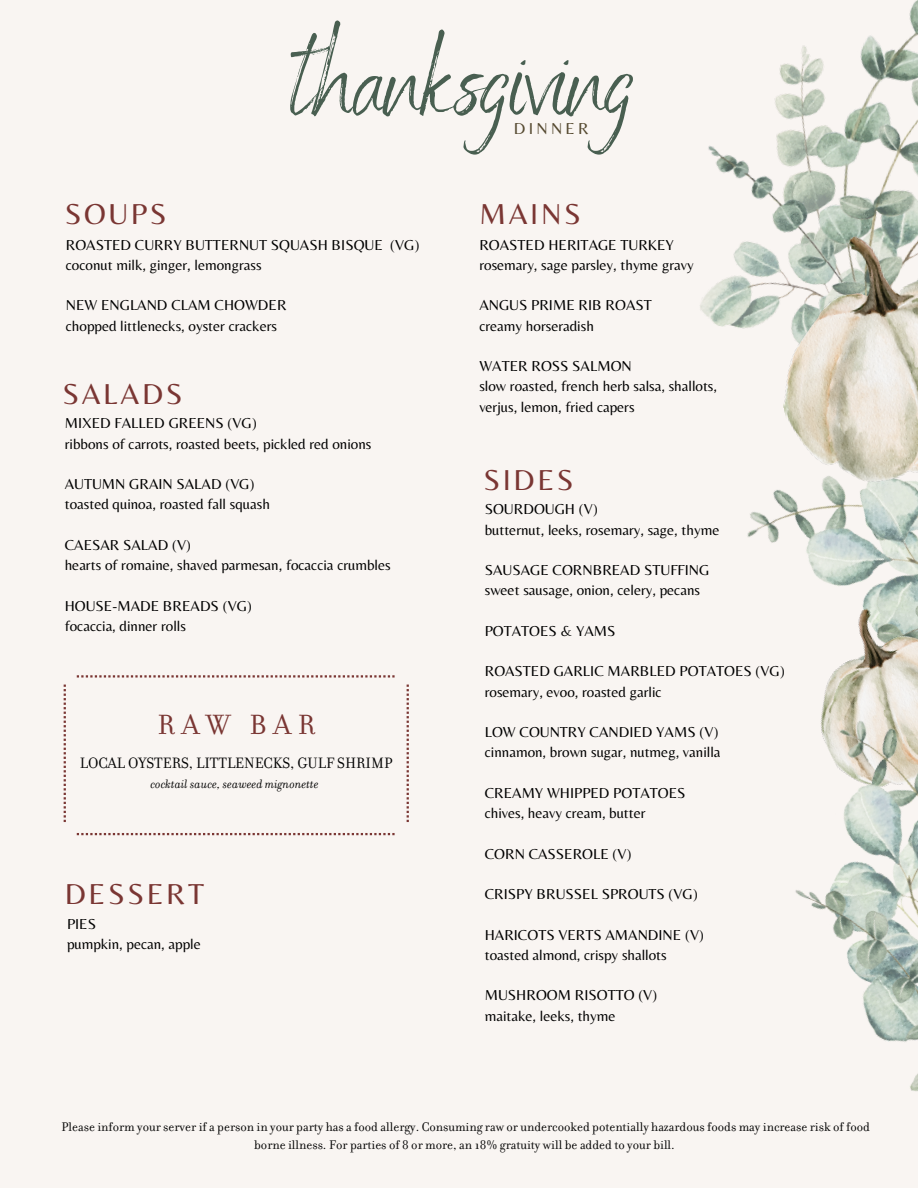
<style>
.page{position:relative;width:918px;height:1188px;background:#f9f5f2}
.page>*{position:absolute;margin:0;border:0;box-sizing:border-box;transform-origin:0 0}
.t1{font:107.25px "Benedict";color:#495f51}
.t2{font:30px "Belleza";letter-spacing:.09em;color:#7a3633}
.t3{font:30px "Filosofia OT";letter-spacing:.23em;color:#7a3633}
.t4{font:16.5px "Belleza";letter-spacing:.195em;color:#554930}
.t5{font:16.2px "Filosofia OT";color:#000}
.t6{font:15px/20.2px "Belleza";color:#000}
.t7{font:13.5px/18px "Filosofia OT";color:#000;text-align:center}
.t8{font:italic 13.2px "Filosofia OT";color:#000}
</style>
<div class="page">
<svg style="left:407px;top:685px;width:2px;height:137px"></svg>
<svg style="left:64px;top:685px;width:2px;height:137px"></svg>
<svg style="left:77px;top:675px;width:318px;height:3px"></svg>
<svg style="left:77px;top:833px;width:318px;height:2px"></svg>
<img style="left:747px;top:499px;width:171px;height:79px">
<img style="left:700px;top:0;width:218px;height:329px">
<img style="left:819px;top:578px;width:99px;height:9px">
<img style="left:753px;top:211px;width:165px;height:288px">
<img style="left:795px;top:587px;width:123px;height:504px">
<p class="t1" style="left:291px;top:13px;width:344px">thanksgiving</p>
<p class="t4" style="left:514px;top:119px;width:76px">DINNER</p>
<p class="t2" style="left:65px;top:197px;width:103px">SOUPS</p>
<p class="t2" style="left:479px;top:197px;width:103px">MAINS</p>
<p class="t6" style="left:66px;top:234px;width:355px">ROASTED CURRY BUTTERNUT SQUASH BISQUE (VG)</p>
<p class="t6" style="left:66px;top:254px;width:197px">coconut milk, ginger, lemongrass</p>
<p class="t6" style="left:66px;top:295px;width:222px">NEW ENGLAND CLAM CHOWDER</p>
<p class="t6" style="left:66px;top:315px;width:213px">chopped littlenecks, oyster crackers</p>
<p class="t2" style="left:63px;top:376px;width:122px">SALADS</p>
<p class="t6" style="left:65px;top:413px;width:193px">MIXED FALLED GREENS (VG)</p>
<p class="t6" style="left:65px;top:433px;width:308px">ribbons of carrots, roasted beets, pickled red onions</p>
<p class="t6" style="left:65px;top:474px;width:191px">AUTUMN GRAIN SALAD (VG)</p>
<p class="t6" style="left:65px;top:494px;width:207px">toasted quinoa, roasted fall squash</p>
<p class="t6" style="left:65px;top:534px;width:128px">CAESAR SALAD (V)</p>
<p class="t6" style="left:65px;top:555px;width:327px">hearts of romaine, shaved parmesan, focaccia crumbles</p>
<p class="t6" style="left:65px;top:595px;width:189px">HOUSE-MADE BREADS (VG)</p>
<p class="t6" style="left:65px;top:615px;width:123px">focaccia, dinner rolls</p>
<p class="t3" style="left:157px;top:708px;width:159px">RAW BAR</p>
<p class="t5" style="left:80px;top:754px;width:314px">LOCAL OYSTERS, LITTLENECKS, GULF SHRIMP</p>
<p class="t8" style="left:151px;top:776px;width:170px">cocktail sauce, seaweed mignonette</p>
<p class="t2" style="left:65px;top:876px;width:141px">DESSERT</p>
<p class="t6" style="left:67px;top:914px;width:31px">PIES</p>
<p class="t6" style="left:67px;top:934px;width:135px">pumpkin, pecan, apple</p>
<p class="t6" style="left:479px;top:234px;width:196px">ROASTED HERITAGE TURKEY</p>
<p class="t6" style="left:479px;top:254px;width:216px">rosemary, sage parsley, thyme gravy</p>
<p class="t6" style="left:479px;top:295px;width:174px">ANGUS PRIME RIB ROAST</p>
<p class="t6" style="left:479px;top:315px;width:116px">creamy horseradish</p>
<p class="t6" style="left:479px;top:356px;width:154px">WATER ROSS SALMON</p>
<p class="t6" style="left:479px;top:376px;width:239px">slow roasted, french herb salsa, shallots, verjus, lemon, fried capers</p>
<p class="t2" style="left:483px;top:462px;width:92px">SIDES</p>
<p class="t6" style="left:485px;top:499px;width:114px">SOURDOUGH (V)</p>
<p class="t6" style="left:485px;top:519px;width:236px">butternut, leeks, rosemary, sage, thyme</p>
<p class="t6" style="left:485px;top:560px;width:226px">SAUSAGE CORNBREAD STUFFING</p>
<p class="t6" style="left:485px;top:580px;width:217px">sweet sausage, onion, celery, pecans</p>
<p class="t6" style="left:485px;top:620px;width:132px">POTATOES &amp; YAMS</p>
<p class="t6" style="left:485px;top:661px;width:301px">ROASTED GARLIC MARBLED POTATOES (VG)</p>
<p class="t6" style="left:485px;top:681px;width:178px">rosemary, evoo, roasted garlic</p>
<p class="t6" style="left:485px;top:722px;width:235px">LOW COUNTRY CANDIED YAMS (V)</p>
<p class="t6" style="left:485px;top:742px;width:237px">cinnamon, brown sugar, nutmeg, vanilla</p>
<p class="t6" style="left:485px;top:782px;width:202px">CREAMY WHIPPED POTATOES</p>
<p class="t6" style="left:485px;top:803px;width:162px">chives, heavy cream, butter</p>
<p class="t6" style="left:485px;top:843px;width:148px">CORN CASSEROLE (V)</p>
<p class="t6" style="left:485px;top:884px;width:215px">CRISPY BRUSSEL SPROUTS (VG)</p>
<p class="t6" style="left:485px;top:924px;width:221px">HARICOTS VERTS AMANDINE (V)</p>
<p class="t6" style="left:485px;top:944px;width:184px">toasted almond, crispy shallots</p>
<p class="t6" style="left:485px;top:985px;width:174px">MUSHROOM RISOTTO (V)</p>
<p class="t6" style="left:485px;top:1005px;width:132px">maitake, leeks, thyme</p>
<p class="t7" style="left:61px;top:1118px;width:810px">Please inform your server if a person in your party has a food allergy. Consuming raw or undercooked potentially hazardous foods may increase risk of food borne illness. For parties of 8 or more, an 18% gratuity will be added to your bill.</p>
</div>
